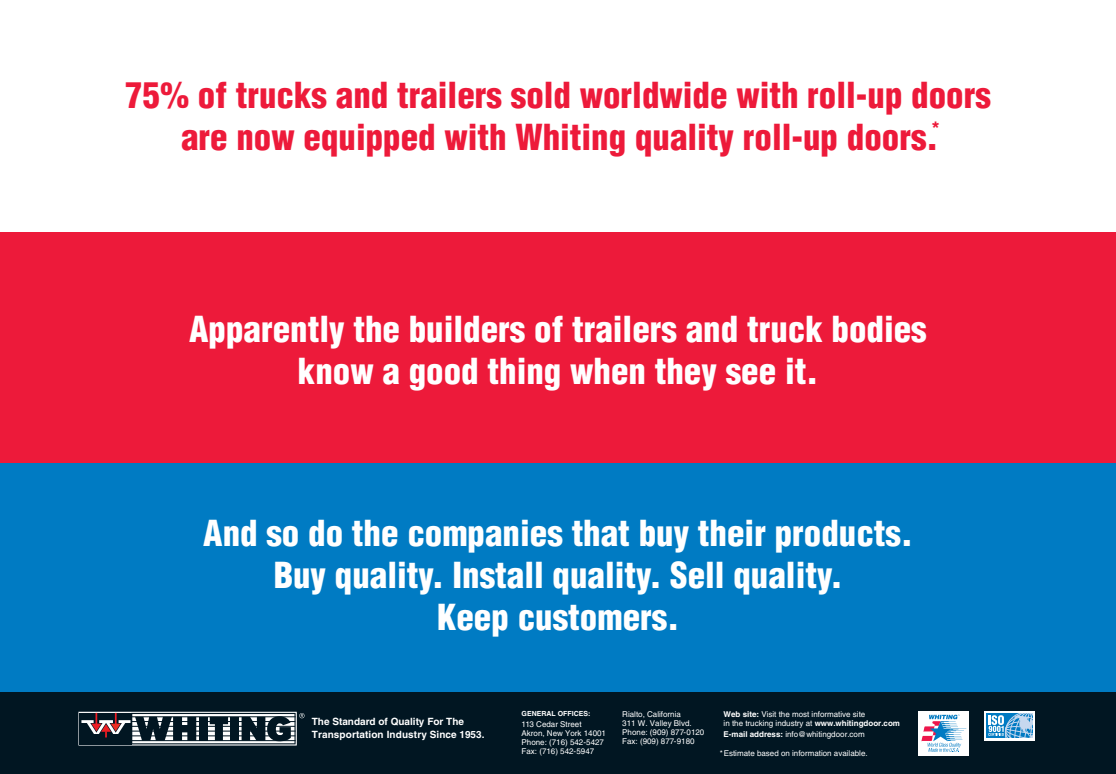
<style>
.page{position:relative;width:1116px;height:774px;background:#fff}
.page>*{position:absolute;margin:0;border:0;box-sizing:border-box;transform-origin:0 0}
.t1{font:900 condensed 35px/42px "Helvetica";color:#fff;text-align:center}
.t2{font:900 condensed 35px/42.2px "Helvetica";color:#ed1a3a;text-align:center}
.t3{font:700 10px/13px "Helvetica LT Std";color:#fff}
.t4{font:8px/9px "Helvetica LT Std";color:#fff}
.t5{font:8px "Helvetica";color:#fff}
.t6{font:700 7px "Helvetica LT Std";color:#fff}
.s1{font-weight:700}
</style>
<div class="page">
<div style="left:0;top:462px;width:1116px;height:231px;background:#007bc3"></div>
<div style="left:0;top:232px;width:1116px;height:231px;background:#ed1a3a"></div>
<div style="left:0;top:693px;width:1116px;height:81px;background:#011622"></div>
<div style="left:984px;top:711px;width:51px;height:29px;background:#fff"></div>
<div style="left:986px;top:713px;width:46px;height:25px;background:#007ac2"></div>
<svg style="left:988px;top:713px;width:44px;height:25px"></svg>
<div style="left:919px;top:711px;width:50px;height:44px;background:#fff"></div>
<svg style="left:921px;top:715px;width:46px;height:37px"></svg>
<svg style="left:78px;top:712px;width:227px;height:34px"></svg>
<h1 class="t2" style="left:125px;top:75px;width:867px">75% of trucks and trailers sold worldwide with roll-up doors are now equipped with Whiting quality roll-up doors.<sup>*</sup></h1>
<h1 class="t1" style="left:189px;top:309px;width:739px">Apparently the builders of trailers and truck bodies know a good thing when they see it.</h1>
<h1 class="t1" style="left:203px;top:513px;width:711px">And so do the companies that buy their products.<br>Buy quality. Install quality. Sell quality.<br>Keep customers.</h1>
<p class="t3" style="left:312px;top:716px;width:174px">The Standard of Quality For The<br>Transportation Industry Since 1953.</p>
<p class="t6" style="left:522px;top:711px;width:70px">GENERAL OFFICES:</p>
<p class="t4" style="left:522px;top:720px;width:86px">113 Cedar Street<br>Akron, New York 14001<br>Phone: (716) 542-5427<br>Fax: (716) 542-5947</p>
<p class="t4" style="left:622px;top:710px;width:84px">Rialto, California<br>311 W. Valley Blvd.<br>Phone: (909) 877-0120<br>Fax: (909) 877-9180</p>
<p class="t4" style="left:724px;top:710px;width:178px"><span class="s1">Web site:</span> Visit the most informative site<br>in the trucking industry at <span class="s1">www.whitingdoor.com</span></p>
<p class="t4" style="left:724px;top:730px;width:143px"><span class="s1">E-mail address:</span> info@whitingdoor.com</p>
<p class="t5" style="left:720px;top:749px;width:150px">*Estimate based on information available.</p>
</div>
